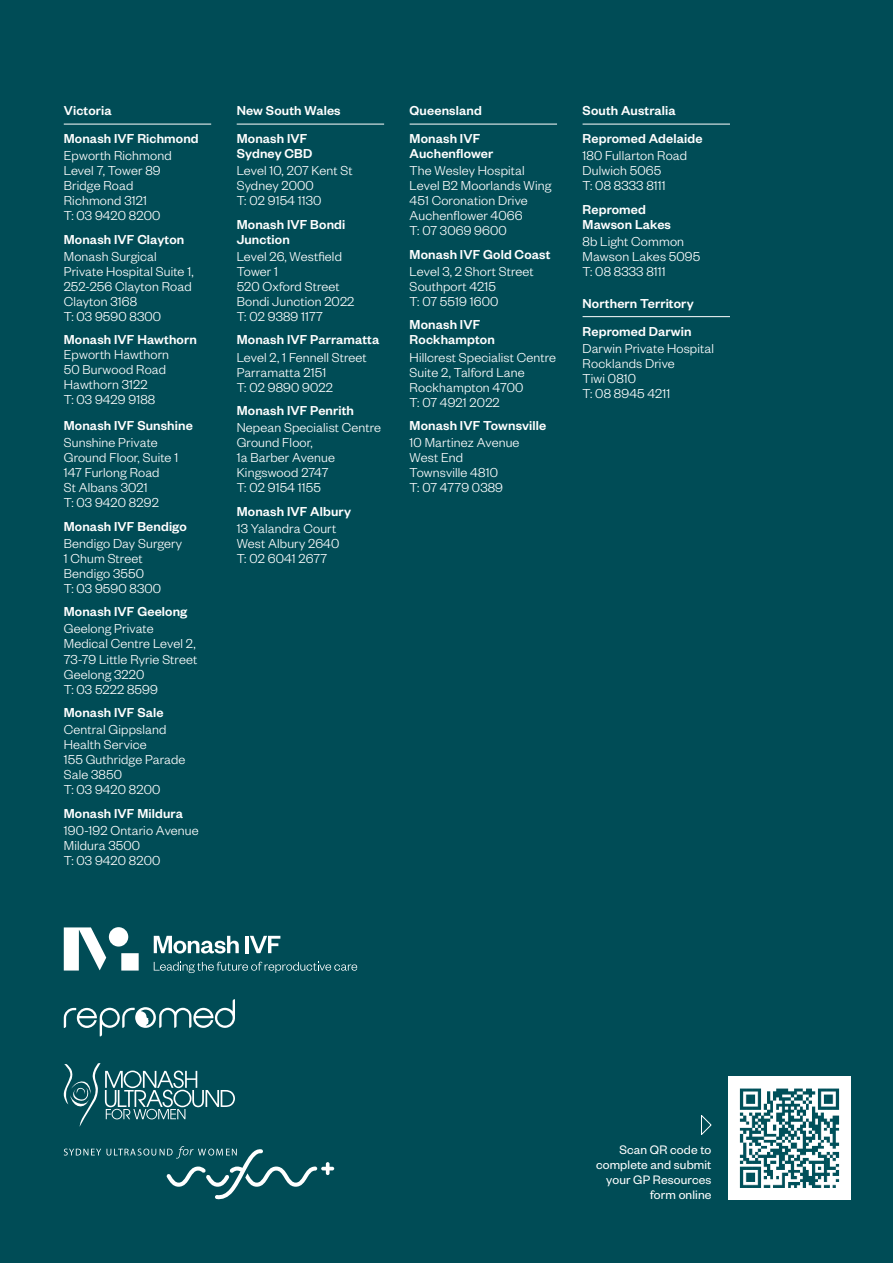
<style>
.page{position:relative;width:893px;height:1263px;background:#004c56}
.page>*{position:absolute;margin:0;border:0;box-sizing:border-box;transform-origin:0 0}
.t1{font:300 14.25px/15px "Founders Grotesk";letter-spacing:.01em;color:#fff}
.t2{font:500 14.25px/27.8px "Founders Grotesk";letter-spacing:.01em;color:#fff}
.t3{font:13.5px/15px "Founders Grotesk";letter-spacing:.01em;color:#fff;text-align:right}
</style>
<div class="page">
<hr style="left:64px;top:124px;width:147px;height:1px;background:#fff">
<hr style="left:237px;top:124px;width:147px;height:1px;background:#fff">
<hr style="left:410px;top:124px;width:147px;height:1px;background:#fff">
<hr style="left:583px;top:124px;width:147px;height:1px;background:#fff">
<hr style="left:583px;top:316px;width:147px;height:1px;background:#fff">
<svg style="left:701px;top:1115px;width:11px;height:20px"></svg>
<img style="left:728px;top:1077px;width:122px;height:122px">
<svg style="left:64px;top:927px;width:75px;height:43px"></svg>
<svg style="left:154px;top:936px;width:85px;height:17px"></svg>
<hr style="left:246px;top:936px;width:3px;height:17px;background:#fff">
<svg style="left:250px;top:936px;width:30px;height:17px"></svg>
<svg style="left:154px;top:962px;width:203px;height:11px"></svg>
<svg style="left:64px;top:999px;width:171px;height:37px"></svg>
<svg style="left:63px;top:1063px;width:172px;height:64px"></svg>
<svg style="left:64px;top:1146px;width:270px;height:54px"></svg>
<p class="t2" style="left:64px;top:96px;width:136px">Victoria<br>Monash IVF Richmond</p>
<p class="t1" style="left:64px;top:147px;width:109px">Epworth Richmond<br>Level 7, Tower 89<br>Bridge Road<br>Richmond 3121<br>T: 03 9420 8200</p>
<p class="t2" style="left:64px;top:225px;width:122px">Monash IVF Clayton</p>
<p class="t1" style="left:64px;top:248px;width:131px">Monash Surgical<br>Private Hospital Suite 1,<br>252-256 Clayton Road<br>Clayton 3168<br>T: 03 9590 8300</p>
<p class="t2" style="left:64px;top:325px;width:135px">Monash IVF Hawthorn</p>
<p class="t1" style="left:64px;top:347px;width:107px">Epworth Hawthorn<br>50 Burwood Road<br>Hawthorn 3122<br>T: 03 9429 9188</p>
<p class="t2" style="left:64px;top:411px;width:131px">Monash IVF Sunshine</p>
<p class="t1" style="left:64px;top:434px;width:116px">Sunshine Private<br>Ground Floor, Suite 1<br>147 Furlong Road<br>St Albans 3021<br>T: 03 9420 8292</p>
<p class="t2" style="left:64px;top:511px;width:124px">Monash IVF Bendigo</p>
<p class="t1" style="left:64px;top:535px;width:120px">Bendigo Day Surgery<br>1 Chum Street<br>Bendigo 3550<br>T: 03 9590 8300</p>
<p class="t2" style="left:64px;top:597px;width:125px">Monash IVF Geelong</p>
<p class="t1" style="left:64px;top:621px;width:135px">Geelong Private<br>Medical Centre Level 2,<br>73-79 Little Ryrie Street<br>Geelong 3220<br>T: 03 5222 8599</p>
<p class="t2" style="left:64px;top:698px;width:101px">Monash IVF Sale</p>
<p class="t1" style="left:64px;top:721px;width:123px">Central Gippsland<br>Health Service<br>155 Guthridge Parade<br>Sale 3850<br>T: 03 9420 8200</p>
<p class="t2" style="left:64px;top:798px;width:121px">Monash IVF Mildura</p>
<p class="t1" style="left:64px;top:822px;width:136px">190-192 Ontario Avenue<br>Mildura 3500<br>T: 03 9420 8200</p>
<p class="t2" style="left:237px;top:96px;width:105px">New South Wales<br>Monash IVF</p>
<p class="t2" style="left:237px;top:139px;width:77px">Sydney CBD</p>
<p class="t1" style="left:237px;top:162px;width:118px">Level 10, 207 Kent St<br>Sydney 2000<br>T: 02 9154 1130</p>
<p class="t2" style="left:237px;top:216px;width:110px;line-height:15px">Monash IVF Bondi<br>Junction</p>
<p class="t1" style="left:237px;top:248px;width:119px">Level 26, Westfield<br>Tower 1<br>520 Oxford Street<br>Bondi Junction 2022<br>T: 02 9389 1177</p>
<p class="t2" style="left:237px;top:325px;width:144px">Monash IVF Parramatta</p>
<p class="t1" style="left:237px;top:349px;width:131px">Level 2, 1 Fennell Street<br>Parramatta 2151<br>T: 02 9890 9022</p>
<p class="t2" style="left:237px;top:396px;width:119px">Monash IVF Penrith</p>
<p class="t1" style="left:237px;top:419px;width:146px">Nepean Specialist Centre<br>Ground Floor,<br>1a Barber Avenue<br>Kingswood 2747<br>T: 02 9154 1155</p>
<p class="t2" style="left:237px;top:496px;width:116px">Monash IVF Albury</p>
<p class="t1" style="left:237px;top:520px;width:104px">13 Yalandra Court<br>West Albury 2640<br>T: 02 6041 2677</p>
<p class="t2" style="left:410px;top:96px;width:74px">Queensland<br>Monash IVF</p>
<p class="t2" style="left:410px;top:139px;width:85px">Auchenflower</p>
<p class="t1" style="left:410px;top:162px;width:143px">The Wesley Hospital<br>Level B2 Moorlands Wing<br>451 Coronation Drive<br>Auchenflower 4066<br>T: 07 3069 9600</p>
<p class="t2" style="left:410px;top:240px;width:142px">Monash IVF Gold Coast</p>
<p class="t1" style="left:410px;top:263px;width:126px">Level 3, 2 Short Street<br>Southport 4215<br>T: 07 5519 1600</p>
<p class="t2" style="left:410px;top:317px;width:87px;line-height:15px">Monash IVF<br>Rockhampton</p>
<p class="t1" style="left:410px;top:349px;width:148px">Hillcrest Specialist Centre<br>Suite 2, Talford Lane<br>Rockhampton 4700<br>T: 07 4921 2022</p>
<p class="t2" style="left:410px;top:411px;width:138px">Monash IVF Townsville</p>
<p class="t1" style="left:410px;top:434px;width:111px">10 Martinez Avenue<br>West End<br>Townsville 4810<br>T: 07 4779 0389</p>
<p class="t2" style="left:583px;top:96px;width:121px">South Australia<br>Repromed Adelaide</p>
<p class="t1" style="left:583px;top:147px;width:106px">180 Fullarton Road<br>Dulwich 5065<br>T: 08 8333 8111</p>
<p class="t2" style="left:583px;top:201px;width:90px;line-height:15px">Repromed<br>Mawson Lakes</p>
<p class="t1" style="left:583px;top:233px;width:119px">8b Light Common<br>Mawson Lakes 5095<br>T: 08 8333 8111</p>
<p class="t2" style="left:583px;top:289px;width:113px">Northern Territory<br>Repromed Darwin</p>
<p class="t1" style="left:583px;top:340px;width:133px">Darwin Private Hospital<br>Rocklands Drive<br>Tiwi 0810<br>T: 08 8945 4211</p>
<p class="t3" style="left:596px;top:1142px;width:117px">Scan QR code to complete and submit your GP Resources form online</p>
</div>
